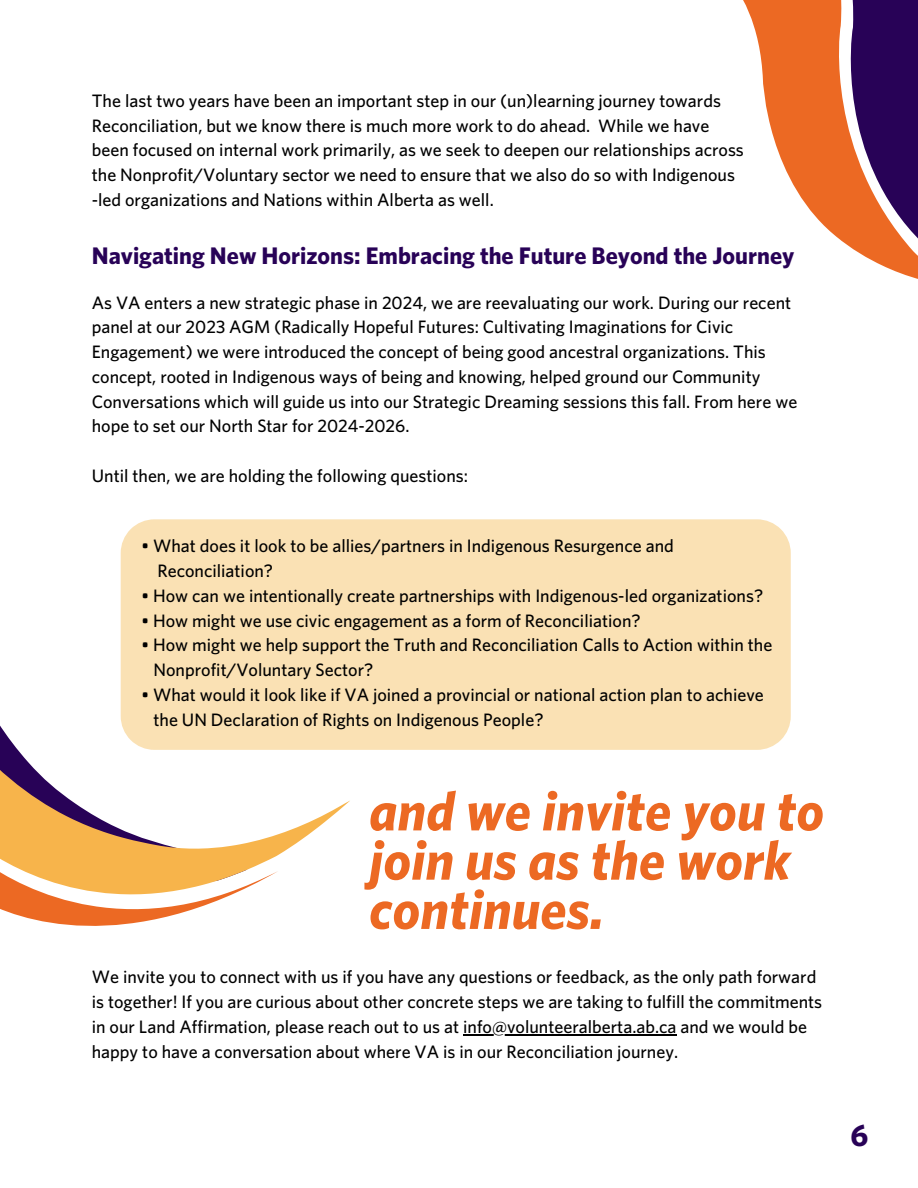
<style>
.page{position:relative;width:918px;height:1188px;background:#fff}
.page>*{position:absolute;margin:0;border:0;box-sizing:border-box;transform-origin:0 0}
.t1{font:italic 700 55.2px/49.2px "Whitney";color:#ec6923}
.t2{font:700 31.2px "Whitney";color:#280257}
.t3{font:700 24px "Whitney";color:#280257}
.t4{font:500 18px/24.8px "Whitney";color:#000}
</style>
<div class="page">
<div style="left:121px;top:519px;width:670px;height:231px;background:#fae1b4"></div>
<hr style="left:463px;top:1034px;width:214px;height:1px;background:#000">
<svg style="left:743px;top:0;width:175px;height:279px"></svg>
<div style="left:120px;top:611px;width:129px;height:49px;background:#fae1b4"></div>
<svg style="left:0;top:660px;width:362px;height:189px"></svg>
<svg style="left:0;top:808px;width:288px;height:118px"></svg>
<p class="t4" style="left:92px;top:89px;width:654px">The last two years have been an important step in our (un)learning journey towards Reconciliation, but we know there is much more work to do ahead. While we have been focused on internal work primarily, as we seek to deepen our relationships across the Nonprofit/Voluntary sector we need to ensure that we also do so with Indigenous -led organizations and Nations within Alberta as well.</p>
<p class="t3" style="left:92px;top:245px;width:704px">Navigating New Horizons: Embracing the Future Beyond the Journey</p>
<p class="t4" style="left:92px;top:291px;width:707px">As VA enters a new strategic phase in 2024, we are reevaluating our work. During our recent panel at our 2023 AGM (Radically Hopeful Futures: Cultivating Imaginations for Civic Engagement) we were introduced the concept of being good ancestral organizations. This concept, rooted in Indigenous ways of being and knowing, helped ground our Community Conversations which will guide us into our Strategic Dreaming sessions this fall. From here we hope to set our North Star for 2024-2026.</p>
<p class="t4" style="left:92px;top:464px;width:378px">Until then, we are holding the following questions:</p>
<p class="t4" style="left:142px;top:535px;width:534px">• What does it look to be allies/partners in Indigenous Resurgence and</p>
<p class="t4" style="left:157px;top:559px;width:117px">Reconciliation?</p>
<p class="t4" style="left:142px;top:584px;width:623px">• How can we intentionally create partnerships with Indigenous-led organizations?</p>
<p class="t4" style="left:142px;top:609px;width:501px">• How might we use civic engagement as a form of Reconciliation?</p>
<p class="t4" style="left:142px;top:634px;width:632px">• How might we help support the Truth and Reconciliation Calls to Action within the</p>
<p class="t4" style="left:153px;top:658px;width:222px">Nonprofit/Voluntary Sector?</p>
<p class="t4" style="left:142px;top:683px;width:624px">• What would it look like if VA joined a provincial or national action plan to achieve</p>
<p class="t4" style="left:153px;top:708px;width:392px">the UN Declaration of Rights on Indigenous People?</p>
<p class="t1" style="left:369px;top:789px;width:457px">and we invite you to join us as the work continues.</p>
<p class="t4" style="left:92px;top:966px;width:732px">We invite you to connect with us if you have any questions or feedback, as the only path forward is together! If you are curious about other concrete steps we are taking to fulfill the commitments in our Land Affirmation, please reach out to us at info@volunteeralberta.ab.ca and we would be happy to have a conversation about where VA is in our Reconciliation journey.</p>
<p class="t2" style="left:850px;top:1121px;width:20px">6</p>
</div>
